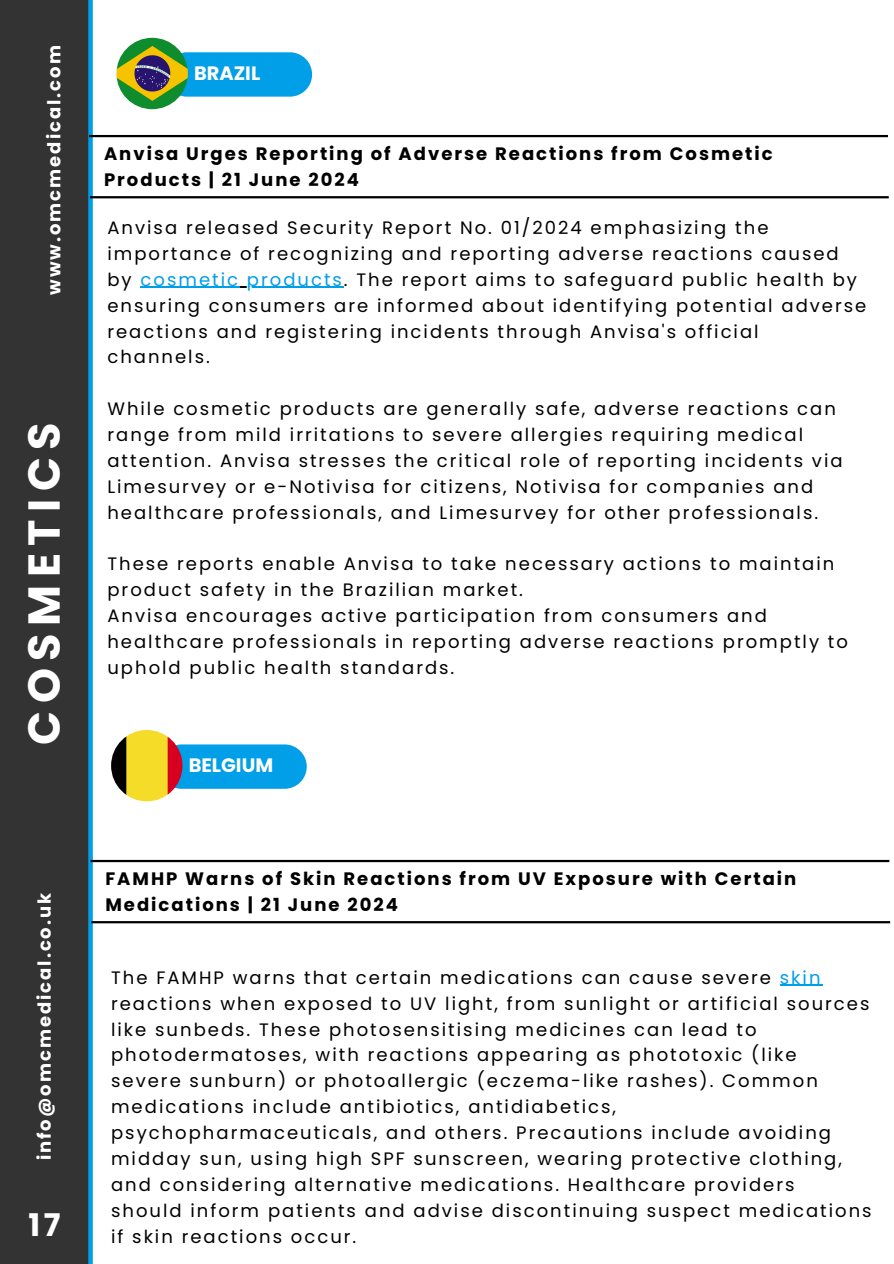
<style>
.page{position:relative;width:894px;height:1264px;background:#fff}
.page>*{position:absolute;margin:0;border:0;box-sizing:border-box;transform-origin:0 0}
.t1{font:700 44.7px "Poppins";letter-spacing:.165em;color:#fff}
.t2{font:700 31.2px "Poppins";color:#fff}
.t3{font:700 23.1px "Poppins";color:#fff}
.t4{font:23.1px "Poppins";color:#fff}
.t5{font:700 19.35px "Poppins";color:#fff}
.t6{font:18px/25.8px "Poppins";letter-spacing:.11em;color:#000}
.t7{font:700 18px/25.8px "Poppins";letter-spacing:.11em;color:#000}
.t8{font:700 18px "Poppins";letter-spacing:.11em;color:#fff}
.s1{color:#009fe7}
</style>
<div class="page">
<div style="left:0;top:0;width:89px;height:1263px;background:#333"></div>
<div style="left:88px;top:0;width:5px;height:1263px;background:#009fe7"></div>
<hr style="left:89px;top:135px;width:798px;height:2px;background:#000">
<hr style="left:90px;top:196px;width:798px;height:2px;background:#000">
<hr style="left:140px;top:287px;width:100px;height:1px;background:#009fe7">
<hr style="left:247px;top:287px;width:97px;height:1px;background:#009fe7">
<div style="left:165px;top:52px;width:147px;height:45px;background:#009fe7;border-radius:22px"></div>
<img style="left:116px;top:38px;width:72px;height:71px;border-radius:50%">
<hr style="left:90px;top:859px;width:799px;height:3px;background:#000">
<hr style="left:91px;top:921px;width:798px;height:2px;background:#000">
<hr style="left:779px;top:984px;width:43px;height:2px;background:#009fe7">
<div style="left:159px;top:744px;width:148px;height:44px;background:#009fe7;border-radius:22px"></div>
<img style="left:111px;top:730px;width:71px;height:71px;border-radius:50%">
<p class="t8" style="left:42px;top:295px;width:251px;rotate:-90deg">www.omcmedical.com</p>
<h2 class="t1" style="left:13px;top:745px;width:324px;rotate:-90deg">COSMETICS</h2>
<h3 class="t8" style="left:32px;top:1160px;width:269px;rotate:-90deg">info@omcmedical.co.uk</h3>
<h3 class="t4" style="left:39px;top:1200px;width:16px">5</h3>
<p class="t2" style="left:29px;top:1203px;width:33px">17</p>
<h1 class="t3" style="left:43px;top:1206px;width:15px">2</h1>
<h1 class="t3" style="left:32px;top:1206px;width:22px">1<sub>5</sub></h1>
<p class="t5" style="left:194px;top:60px;width:68px">BRAZIL</p>
<p class="t7" style="left:104px;top:141px;width:670px">Anvisa Urges Reporting of Adverse Reactions from Cosmetic<br>Products | 21 June 2024</p>
<p class="t6" style="left:107px;top:215px;width:732px">Anvisa released Security Report No. 01/2024 emphasizing the importance of recognizing and reporting adverse reactions caused by <span class="s1">cosmetic</span></p>
<p class="t6" style="left:107px;top:266px;width:760px;text-indent:139px"><span class="s1">products</span>. The report aims to safeguard public health by ensuring consumers are informed about identifying potential adverse reactions and registering incidents through Anvisa's official<br>channels.</p>
<p class="t6" style="left:107px;top:396px;width:736px">While cosmetic products are generally safe, adverse reactions can range from mild irritations to severe allergies requiring medical attention. Anvisa stresses the critical role of reporting incidents via Limesurvey or e-Notivisa for citizens, Notivisa for companies and healthcare professionals, and Limesurvey for other professionals.</p>
<p class="t6" style="left:107px;top:551px;width:728px">These reports enable Anvisa to take necessary actions to maintain product safety in the Brazilian market.</p>
<p class="t6" style="left:107px;top:603px;width:741px">Anvisa encourages active participation from consumers and healthcare professionals in reporting adverse reactions promptly to uphold public health standards.</p>
<h3 class="t5" style="left:189px;top:752px;width:86px">BELGIUM</h3>
<p class="t7" style="left:105px;top:865px;width:692px">FAMHP Warns of Skin Reactions from UV Exposure with Certain<br>Medications | 21 June 2024</p>
<h2 class="t6" style="left:111px;top:964px;width:761px">The FAMHP warns that certain medications can cause severe <span class="s1">skin </span>reactions when exposed to UV light, from sunlight or artificial sources like sunbeds. These photosensitising medicines can lead to photodermatoses, with reactions appearing as phototoxic (like<br>severe sunburn) or photoallergic (eczema-like rashes). Common medications include antibiotics, antidiabetics, psychopharmaceuticals, and others. Precautions include avoiding midday sun, using high SPF sunscreen, wearing protective clothing, and considering alternative medications. Healthcare providers<br>should inform patients and advise discontinuing suspect medications if skin reactions occur.</h2>
</div>
